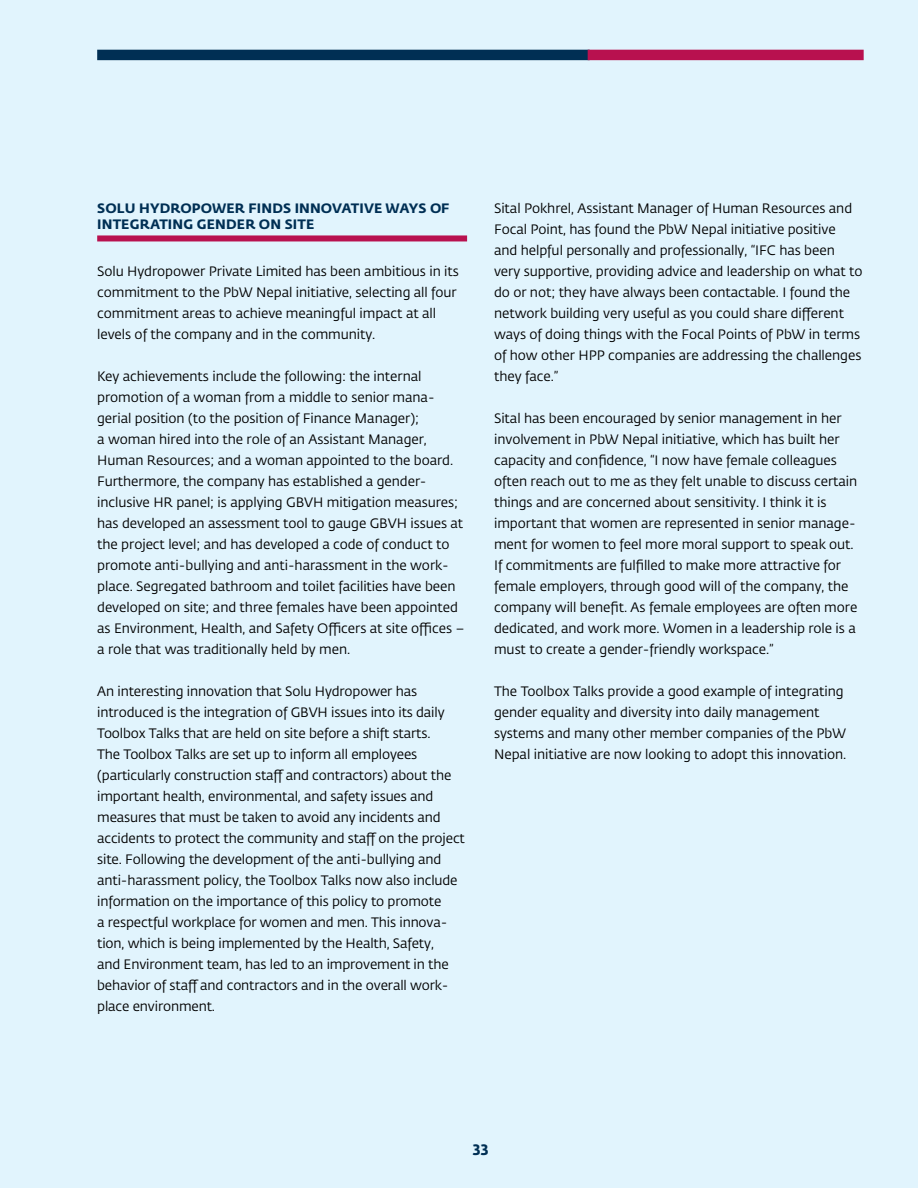
<style>
.page{position:relative;width:918px;height:1188px;background:#e1f4fd}
.page>*{position:absolute;margin:0;border:0;box-sizing:border-box;transform-origin:0 0}
.t1{font:700 15px "Fedra Sans Std";color:#002f54}
.body_fedra{font:13.5px/21px "Fedra Sans Std";letter-spacing:-.005em;color:#000}
.story_box_titles_red{font:700 13.5px/16.5px "Fedra Sans Pro";letter-spacing:.01em;color:#002f54}
</style>
<div class="page">
<div style="left:97px;top:235px;width:370px;height:6px;background:#b8114f"></div>
<div style="left:97px;top:50px;width:493px;height:10px;background:#002f54"></div>
<div style="left:588px;top:50px;width:276px;height:10px;background:#b8114f"></div>
<p class="story_box_titles_red" style="left:97px;top:200px;width:354px">SOLU HYDROPOWER FINDS INNOVATIVE WAYS OF<br>INTEGRATING GENDER ON SITE</p>
<p class="body_fedra" style="left:97px;top:261px;width:363px">Solu Hydropower Private Limited has been ambitious in its commitment to the PbW Nepal initiative, selecting all four commitment areas to achieve meaningful impact at all levels of the company and in the community.</p>
<p class="body_fedra" style="left:97px;top:366px;width:369px">Key achievements include the following: the internal promotion of a woman from a middle to senior mana&shy;gerial position (to the position of Finance Manager);<br>a woman hired into the role of an Assistant Manager, Human Resources; and a woman appointed to the board.<br>Furthermore, the company has established a gender&shy;inclusive HR panel; is applying GBVH mitigation measures; has developed an assessment tool to gauge GBVH issues at the project level; and has developed a code of conduct to promote anti-bullying and anti-harassment in the work&shy;place. Segregated bathroom and toilet facilities have been developed on site; and three females have been appointed as Environment, Health, and Safety Officers at site offices – a role that was traditionally held by men.</p>
<p class="body_fedra" style="left:97px;top:681px;width:369px">An interesting innovation that Solu Hydropower has introduced is the integration of GBVH issues into its daily Toolbox Talks that are held on site before a shift starts.<br>The Toolbox Talks are set up to inform all employees (particularly construction staff and contractors) about the important health, environmental, and safety issues and measures that must be taken to avoid any incidents and accidents to protect the community and staff on the project site. Following the development of the anti-bullying and anti-harassment policy, the Toolbox Talks now also include information on the importance of this policy to promote<br>a respectful workplace for women and men. This innova&shy;tion, which is being implemented by the Health, Safety,<br>and Environment team, has led to an improvement in the behavior of staff and contractors and in the overall work&shy;place environment.</p>
<p class="body_fedra" style="left:494px;top:198px;width:370px">Sital Pokhrel, Assistant Manager of Human Resources and Focal Point, has found the PbW Nepal initiative positive<br>and helpful personally and professionally, “IFC has been very supportive, providing advice and leadership on what to do or not; they have always been contactable. I found the network building very useful as you could share different ways of doing things with the Focal Points of PbW in terms of how other HPP companies are addressing the challenges they face.”</p>
<p class="body_fedra" style="left:494px;top:408px;width:365px">Sital has been encouraged by senior management in her involvement in PbW Nepal initiative, which has built her capacity and confidence, “I now have female colleagues often reach out to me as they felt unable to discuss certain things and are concerned about sensitivity. I think it is important that women are represented in senior manage&shy;ment for women to feel more moral support to speak out.<br>If commitments are fulfilled to make more attractive for female employers, through good will of the company, the company will benefit. As female employees are often more dedicated, and work more. Women in a leadership role is a must to create a gender-friendly workspace.”</p>
<p class="body_fedra" style="left:494px;top:681px;width:354px">The Toolbox Talks provide a good example of integrating gender equality and diversity into daily management systems and many other member companies of the PbW Nepal initiative are now looking to adopt this innovation.</p>
<p class="t1" style="left:473px;top:1140px;width:17px">33</p>
</div>
